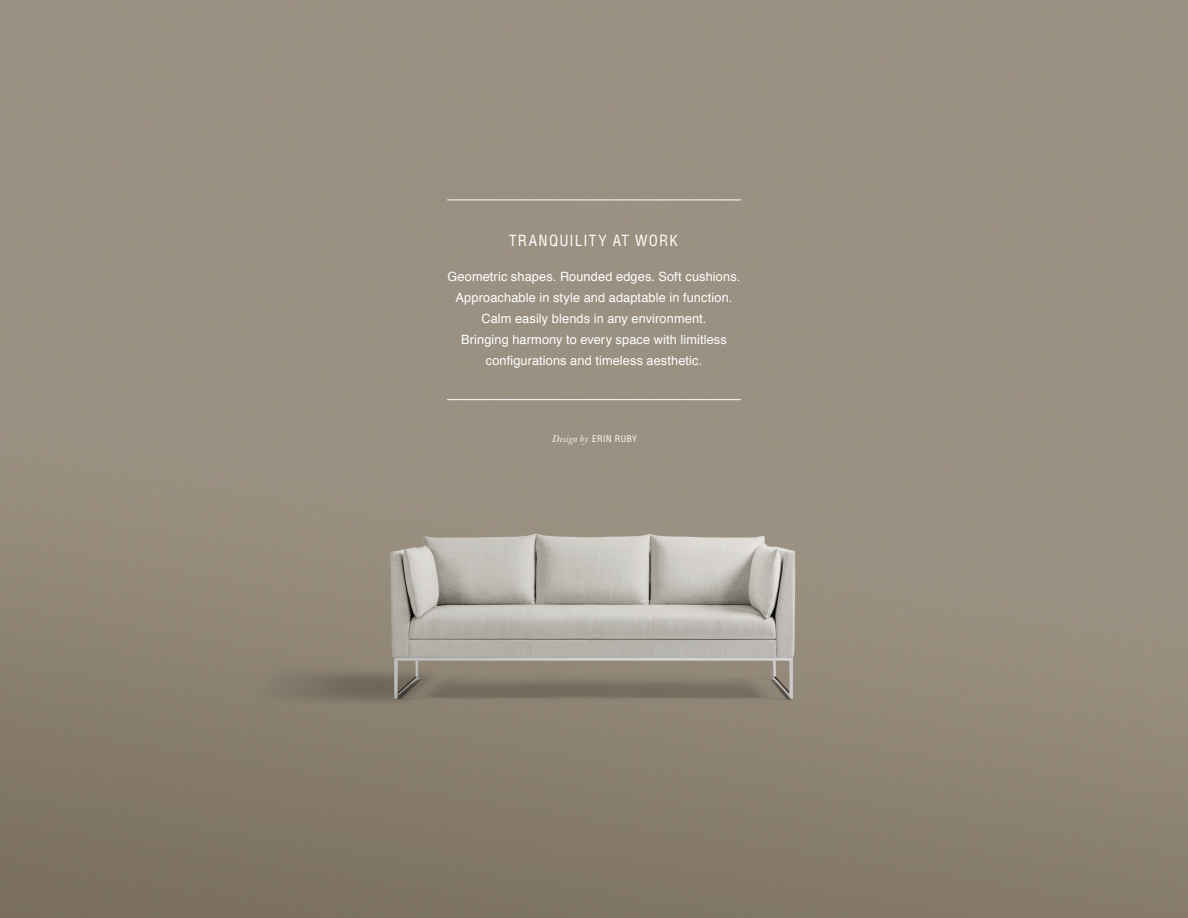
<style>
.page{position:relative;width:1188px;height:918px;background:#fff}
.page>*{position:absolute;margin:0;border:0;box-sizing:border-box;transform-origin:0 0}
.t1{font:condensed 15px "Helvetica";letter-spacing:.08em;color:#fff}
.t2{font:12.75px/21px "Helvetica";letter-spacing:.01em;color:#fff;text-align:center}
.t3{font:italic 10.5px "Baskerville";letter-spacing:.02em;color:#fff}
.t4{font:condensed 9px "Helvetica";letter-spacing:.05em;color:#fff}
</style>
<div class="page">
<img style="left:0;top:33px;width:1188px;height:885px">
<hr style="left:447px;top:200px;width:294px;height:1px;background:#fff">
<hr style="left:447px;top:399px;width:294px;height:1px;background:#fff">
<p class="t1" style="left:509px;top:232px;width:170px">TRANQUILITY AT WORK</p>
<p class="t2" style="left:448px;top:267px;width:294px">Geometric shapes. Rounded edges. Soft cushions.<br>Approachable in style and adaptable in function.<br>Calm easily blends in any environment.</p>
<p class="t2" style="left:461px;top:330px;width:267px">Bringing harmony to every space with limitless configurations and timeless aesthetic.</p>
<p class="t3" style="left:552px;top:432px;width:37px">Design by</p>
<p class="t4" style="left:592px;top:433px;width:46px">ERIN RUBY</p>
</div>
